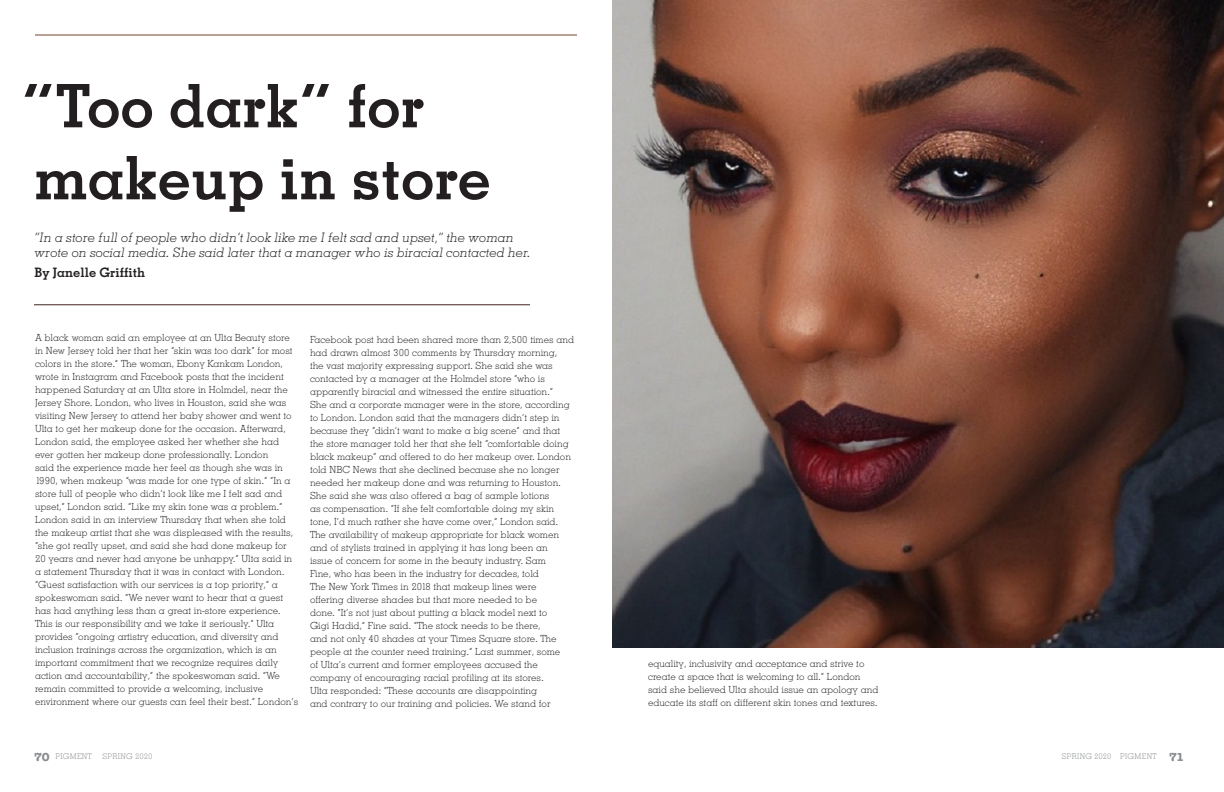
<style>
.page{position:relative;width:1224px;height:792px;background:#fff}
.page>*{position:absolute;margin:0;border:0;box-sizing:border-box;transform-origin:0 0}
.t1{font:700 60px/72px "Memphis";color:#231f20}
.subtitles{font:italic 300 13px/15.6px "Memphis LT Pro";color:#231f20}
.subtitles-2{font:700 13px "Memphis";color:#231f20}
.subtitles-3{font:200 10px/13px "Memphis BQ";color:#231f20}
.t2{font:200 8px "Memphis BQ";letter-spacing:.04em;color:#8a8c8f}
.s1{font-family:"American Typewriter";font-weight:700;font-size:12px}
</style>
<div class="page">
<hr style="left:34px;top:304px;width:496px;height:1px;background:#412420">
<img style="left:612px;top:0;width:612px;height:648px">
<hr style="left:35px;top:34px;width:542px;height:2px;background:#77422c">
<p class="t1" style="left:21px;top:69px;width:471px">“Too dark” for makeup in store</p>
<p class="subtitles" style="left:34px;top:229px;width:497px">“In a store full of people who didn’t look like me I felt sad and upset,” the woman wrote on social media. She said later that a manager who is biracial contacted her.</p>
<p class="subtitles-2" style="left:34px;top:264px;width:112px">By Janelle Griffith</p>
<p class="subtitles-3" style="left:35px;top:332px;width:260px">A black woman said an employee at an Ulta Beauty store in New Jersey told her that her “skin was too dark” for most colors in the store.” The woman, Ebony Kankam London, wrote in Instagram and Facebook posts that the incident happened Saturday at an Ulta store in Holmdel, near the Jersey Shore. London, who lives in Houston, said she was visiting New Jersey to attend her baby shower and went to Ulta to get her makeup done for the occasion. Afterward, London said, the employee asked her whether she had ever gotten her makeup done professionally. London<br>said the experience made her feel as though she was in 1990, when makeup “was made for one type of skin.” “In a store full of people who didn’t look like me I felt sad and upset,” London said. “Like my skin tone was a problem.” London said in an interview Thursday that when she told the makeup artist that she was displeased with the results, “she got really upset, and said she had done makeup for 20 years and never had anyone be unhappy.” Ulta said in a statement Thursday that it was in contact with London.</p>
<p class="subtitles-3" style="left:35px;top:579px;width:265px">“Guest satisfaction with our services is a top priority,” a spokeswoman said. “We never want to hear that a guest has had anything less than a great in-store experience.<br>This is our responsibility and we take it seriously.” Ulta provides “ongoing artistry education, and diversity and inclusion trainings across the organization, which is an important commitment that we recognize requires daily action and accountability,” the spokeswoman said. “We remain committed to provide a welcoming, inclusive environment where our guests can feel their best.” London’s</p>
<p class="subtitles-3" style="left:310px;top:333px;width:266px">Facebook post had been shared more than 2,500 times and had drawn almost 300 comments by Thursday morning,<br>the vast majority expressing support. She said she was contacted by a manager at the Holmdel store “who is apparently biracial and witnessed the entire situation.”<br>She and a corporate manager were in the store, according to London. London said that the managers didn’t step in because they “didn’t want to make a big scene” and that the store manager told her that she felt “comfortable doing black makeup” and offered to do her makeup over. London told NBC News that she declined because she no longer needed her makeup done and was returning to Houston.<br>She said she was also offered a bag of sample lotions<br>as compensation. “If she felt comfortable doing my skin tone, I’d much rather she have come over,” London said.</p>
<p class="subtitles-3" style="left:310px;top:528px;width:252px">The availability of makeup appropriate for black women and of stylists trained in applying it has long been an issue of concern for some in the beauty industry. Sam Fine, who has been in the industry for decades, told<br>The New York Times in 2018 that makeup lines were offering diverse shades but that more needed to be done. “It’s not just about putting a black model next to Gigi Hadid,” Fine said. “The stock needs to be there, and not only 40 shades at your Times Square store. The people at the counter need training.” Last summer, some of Ulta’s current and former employees accused the company of encouraging racial profiling at its stores.</p>
<p class="subtitles-3" style="left:310px;top:684px;width:242px">Ulta responded: “These accounts are disappointing and contrary to our training and policies. We stand for</p>
<p class="subtitles-3" style="left:648px;top:657px;width:232px">equality, inclusivity and acceptance and strive to create a space that is welcoming to all.” London said she believed Ulta should issue an apology and educate its staff on different skin tones and textures.</p>
<p class="t2" style="left:34px;top:751px;width:59px"><span class="s1">70</span> PIGMENT</p>
<p class="t2" style="left:103px;top:751px;width:51px">SPRING 2020</p>
<p class="t2" style="left:1062px;top:751px;width:124px">SPRING 2020 PIGMENT <span class="s1">71</span></p>
</div>
